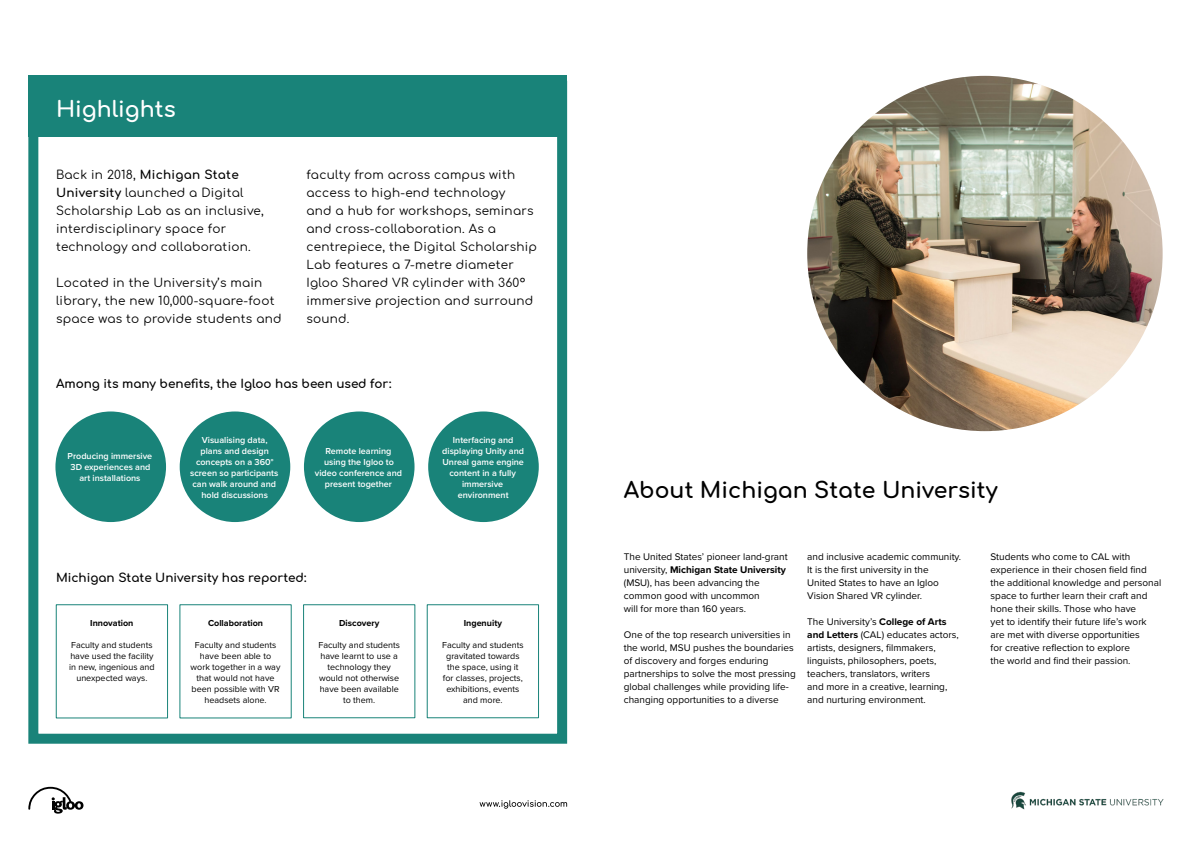
<style>
.page{position:relative;width:1191px;height:842px;background:#fff}
.page>*{position:absolute;margin:0;border:0;box-sizing:border-box;transform-origin:0 0}
.t1{font:700 22px "Comfortaa";color:#000}
.t2{font:700 22px "Comfortaa";color:#fff}
.t3{font:12px/18px "Comfortaa";letter-spacing:.02em;color:#000}
.t4{font:700 12px "Comfortaa";color:#000}
.t5{font:10px/13px "Proxima Nova";color:#000}
.t6{font:9px/11px "Proxima Nova";color:#000;text-align:center}
.t7{font:600 9px/11px "Proxima Nova";color:#fff;text-align:center}
.t8{font:700 9px "Proxima Nova";color:#000}
.s1{font-weight:700}
</style>
<div class="page">
<img style="left:1011px;top:791px;width:153px;height:19px">
<svg style="left:28px;top:787px;width:55px;height:27px"></svg>
<svg style="left:479px;top:800px;width:88px;height:9px"></svg>
<img style="left:807px;top:76px;width:355px;height:355px;border-radius:178px">
<div style="left:28px;top:81px;width:539px;height:663px;border:10px solid #198379"></div>
<div style="left:28px;top:75px;width:539px;height:62px;background:#198379"></div>
<div style="left:56px;top:604px;width:112px;height:114px;border:1px solid #198379"></div>
<div style="left:303px;top:604px;width:112px;height:114px;border:1px solid #198379"></div>
<div style="left:427px;top:604px;width:112px;height:114px;border:1px solid #198379"></div>
<div style="left:55px;top:411px;width:111px;height:111px;background:#198379;border-radius:50%"></div>
<div style="left:180px;top:411px;width:110px;height:111px;background:#198379;border-radius:50%"></div>
<div style="left:304px;top:411px;width:110px;height:111px;background:#198379;border-radius:50%"></div>
<div style="left:428px;top:411px;width:111px;height:111px;background:#198379;border-radius:50%"></div>
<h1 class="t2" style="left:56px;top:89px;width:121px">Highlights</h1>
<p class="t3" style="left:56px;top:164px;width:209px">Back in 2018, <span class="s1">Michigan State<br>University</span> launched a Digital<br>Scholarship Lab as an inclusive, interdisciplinary space for technology and collaboration.</p>
<p class="t3" style="left:56px;top:272px;width:227px">Located in the University’s main library, the new 10,000-square-foot space was to provide students and</p>
<p class="t3" style="left:306px;top:164px;width:232px">faculty from across campus with access to high-end technology<br>and a hub for workshops, seminars and cross-collaboration. As a centrepiece, the Digital Scholarship<br>Lab features a 7-metre diameter<br>Igloo Shared VR cylinder with 360° immersive projection and surround sound.</p>
<p class="t4" style="left:56px;top:373px;width:337px">Among its many benefits, the Igloo has been used for:</p>
<p class="t7" style="left:68px;top:451px;width:86px">Producing immersive<br>3D experiences and art installations</p>
<p class="t7" style="left:190px;top:434px;width:90px">Visualising data, plans and design concepts on a 360° screen so participants can walk around and hold discussions</p>
<p class="t7" style="left:315px;top:445px;width:89px">Remote learning using the Igloo to video conference and present together</p>
<p class="t7" style="left:442px;top:434px;width:83px">Interfacing and displaying Unity and<br>Unreal game engine content in a fully immersive environment</p>
<p class="t4" style="left:56px;top:566px;width:252px">Michigan State University has reported:</p>
<p class="t8" style="left:90px;top:617px;width:45px">Innovation</p>
<p class="t6" style="left:69px;top:639px;width:87px">Faculty and students have used the facility in new, ingenious and unexpected ways.</p>
<p class="t8" style="left:208px;top:617px;width:57px">Collaboration</p>
<p class="t6" style="left:191px;top:639px;width:91px">Faculty and students have been able to work together in a way that would not have been possible with VR headsets alone.</p>
<p class="t8" style="left:339px;top:617px;width:42px">Discovery</p>
<p class="t6" style="left:318px;top:639px;width:83px">Faculty and students have learnt to use a technology they would not otherwise have been available to them.</p>
<p class="t8" style="left:464px;top:617px;width:40px">Ingenuity</p>
<p class="t6" style="left:442px;top:639px;width:83px">Faculty and students gravitated towards the space, using it for classes, projects, exhibitions, events and more.</p>
<h1 class="t1" style="left:624px;top:470px;width:375px">About Michigan State University</h1>
<p class="t5" style="left:624px;top:549px;width:165px">The United States’ pioneer land-grant university, <span class="s1">Michigan State University </span>(MSU), has been advancing the common good with uncommon<br>will for more than 160 years.</p>
<p class="t5" style="left:624px;top:627px;width:173px">One of the top research universities in the world, MSU pushes the boundaries of discovery and forges enduring partnerships to solve the most pressing global challenges while providing life&shy;changing opportunities to a diverse</p>
<p class="t5" style="left:807px;top:549px;width:155px">and inclusive academic community.<br>It is the first university in the<br>United States to have an Igloo<br>Vision Shared VR cylinder.</p>
<p class="t5" style="left:807px;top:614px;width:153px">The University’s <span class="s1">College of Arts and Letters</span> (CAL) educates actors, artists, designers, filmmakers, linguists, philosophers, poets, teachers, translators, writers<br>and more in a creative, learning, and nurturing environment.</p>
<p class="t5" style="left:990px;top:549px;width:172px">Students who come to CAL with experience in their chosen field find the additional knowledge and personal space to further learn their craft and hone their skills. Those who have<br>yet to identify their future life’s work are met with diverse opportunities<br>for creative reflection to explore<br>the world and find their passion.</p>
</div>
